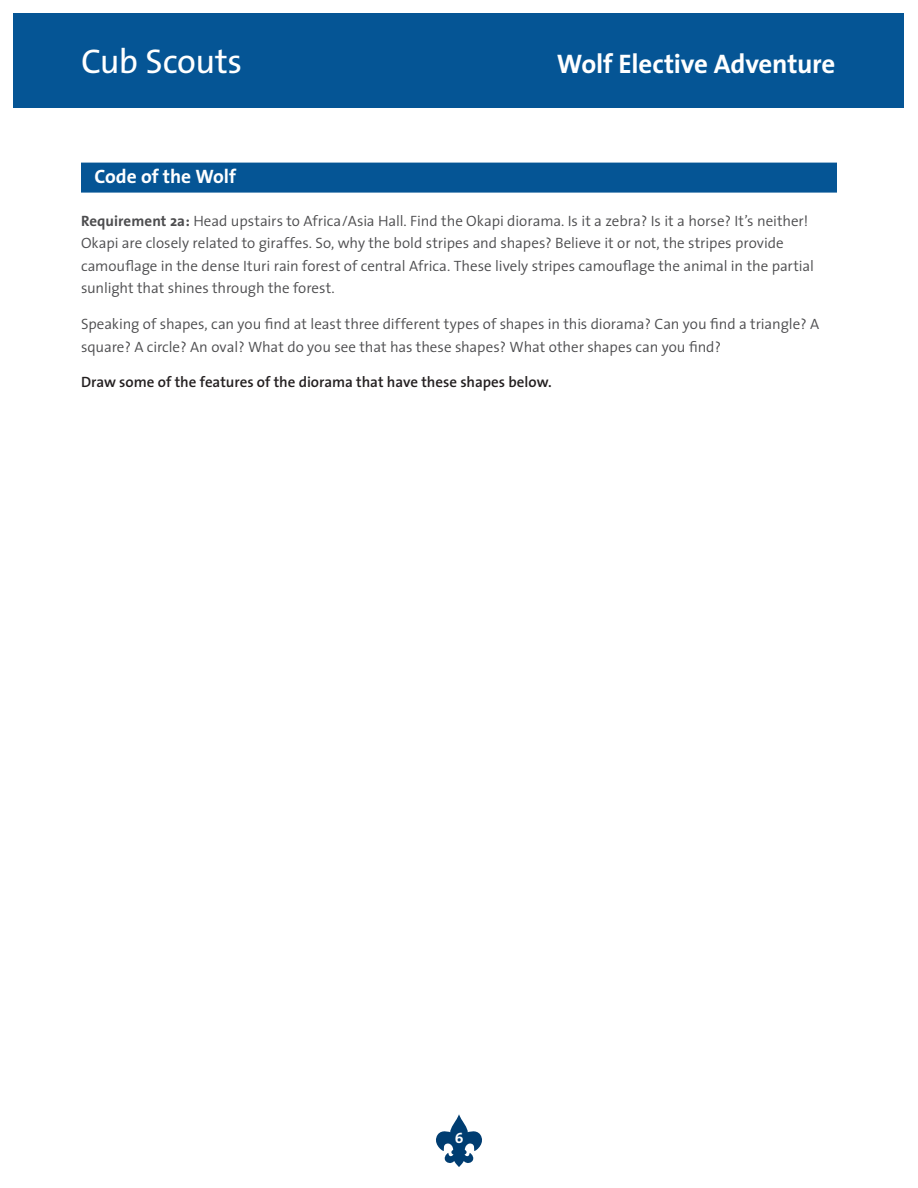
<style>
.page{position:relative;width:918px;height:1188px;background:#fff}
.page>*{position:absolute;margin:0;border:0;box-sizing:border-box;transform-origin:0 0}
.t1{font:34.5px "The Sans";letter-spacing:-.015em;color:#fff}
.t2{font:700 27px "The Sans";letter-spacing:-.01em;color:#fff}
.t3{font:700 19.5px "The Sans";letter-spacing:-.005em;color:#fff}
.t4{font:300 15px/22.5px "The Sans";letter-spacing:-.005em;color:#4d4d4f}
.t5{font:600 15px "The Sans";color:#231f20}
.t6{font:15px "The Sans Bold Caps";color:#fff}
.s1{font-weight:700}
</style>
<div class="page">
<svg style="left:436px;top:1114px;width:46px;height:53px"></svg>
<div style="left:14px;top:14px;width:890px;height:94px;background:#055595"></div>
<div style="left:81px;top:163px;width:756px;height:30px;background:#055595"></div>
<h1 class="t1" style="left:81px;top:33px;width:163px">Cub Scouts</h1>
<h2 class="t2" style="left:557px;top:42px;width:280px">Wolf Elective Adventure</h2>
<h3 class="t3" style="left:94px;top:160px;width:143px">Code of the Wolf</h3>
<p class="t4" style="left:81px;top:209px;width:734px"><span class="s1">Requirement 2a:</span> Head upstairs to Africa/Asia Hall. Find the Okapi diorama. Is it a zebra? Is it a horse? It’s neither!<br>Okapi are closely related to giraffes. So, why the bold stripes and shapes? Believe it or not, the stripes provide camouflage in the dense Ituri rain forest of central Africa. These lively stripes camouflage the animal in the partial sunlight that shines through the forest.</p>
<p class="t4" style="left:81px;top:312px;width:740px">Speaking of shapes, can you find at least three different types of shapes in this diorama? Can you find a triangle? A square? A circle? An oval? What do you see that has these shapes? What other shapes can you find?</p>
<p class="t5" style="left:81px;top:369px;width:472px">Draw some of the features of the diorama that have these shapes below.</p>
<p class="t6" style="left:455px;top:1125px;width:10px">6</p>
</div>
